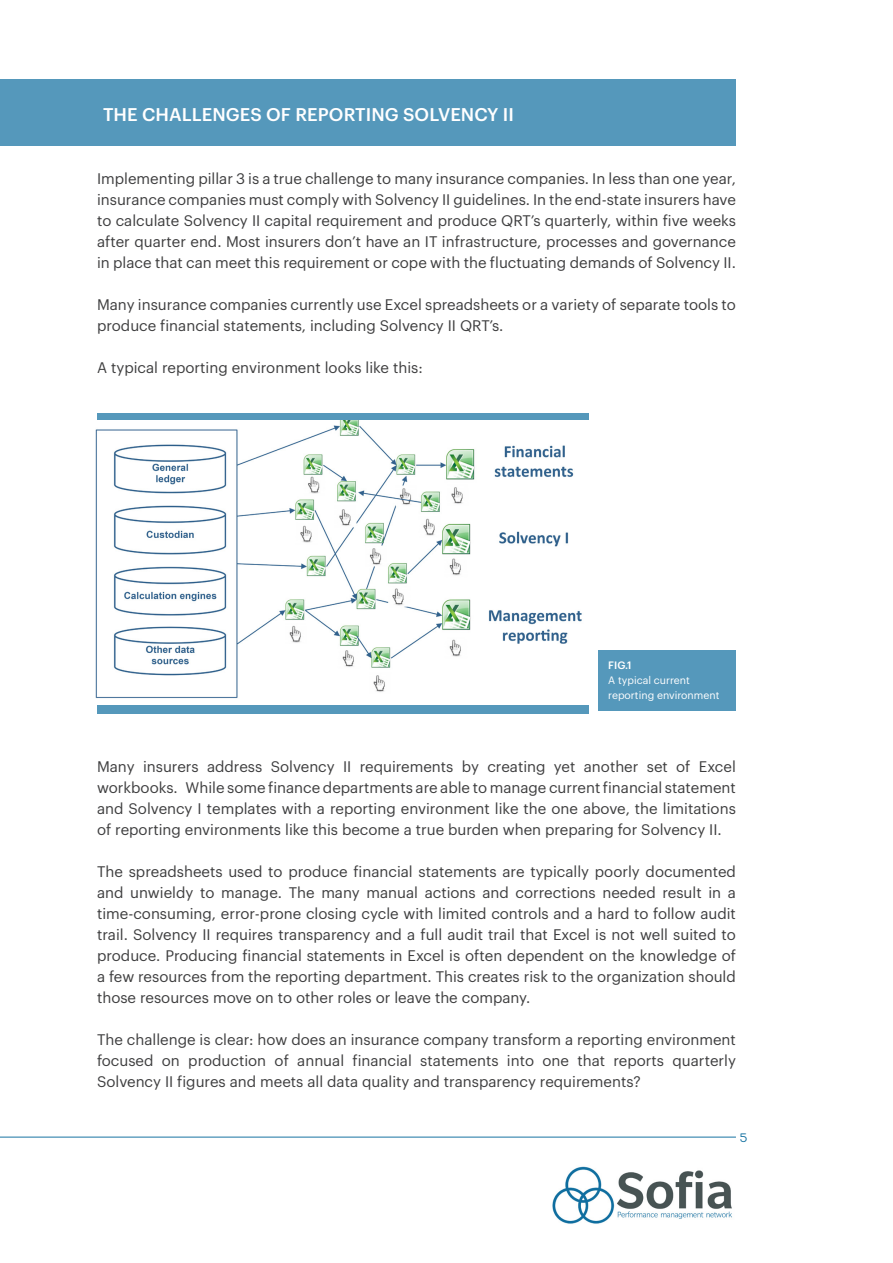
<style>
.page{position:relative;width:893px;height:1263px;background:#fff}
.page>*{position:absolute;margin:0;border:0;box-sizing:border-box;transform-origin:0 0}
.t1{font:500 18px "Graphik";letter-spacing:.005em;color:#fff}
.t2{font:15px/21px "Graphik";color:#3e3e3f;text-align:justify}
.t3{font:13.5px "Hero";color:#1773a2}
.t4{font:10.5px/15px "Graphik";color:#fff}
.t5{font:500 10.5px "Graphik";color:#fff}
</style>
<div class="page">
<img style="left:552px;top:1166px;width:180px;height:58px">
<hr style="left:0;top:1137px;width:736px;height:1px;background:#1773a2">
<div style="left:0;top:79px;width:736px;height:67px;background:#5598bb"></div>
<div style="left:97px;top:413px;width:491px;height:300px;background:linear-gradient(to right,#5598bb,#5598bb)"></div>
<img style="left:96px;top:421px;width:492px;height:283px">
<div style="left:598px;top:651px;width:138px;height:60px;background:#5598bb"></div>
<p class="t1" style="left:103px;top:101px;width:413px">THE CHALLENGES OF REPORTING SOLVENCY II</p>
<p class="t2" style="left:97px;top:167px;width:640px">Implementing pillar 3 is a true challenge to many insurance companies. In less than one year, insurance companies must comply with Solvency II guidelines. In the end-state insurers have to calculate Solvency II capital requirement and produce QRT’s quarterly, within five weeks after quarter end. Most insurers don’t have an IT infrastructure, processes and governance in place that can meet this requirement or cope with the fluctuating demands of Solvency II.</p>
<p class="t2" style="left:97px;top:293px;width:640px">Many insurance companies currently use Excel spreadsheets or a variety of separate tools to produce financial statements, including Solvency II QRT’s.</p>
<p class="t2" style="left:97px;top:356px;width:327px">A typical reporting environment looks like this:</p>
<p class="t5" style="left:608px;top:658px;width:25px">FIG.1</p>
<p class="t4" style="left:608px;top:672px;width:113px">A typical current reporting environment</p>
<p class="t2" style="left:97px;top:755px;width:640px">Many insurers address Solvency II requirements by creating yet another set of Excel workbooks. While some finance departments are able to manage current financial statement and Solvency I templates with a reporting environment like the one above, the limitations of reporting environments like this become a true burden when preparing for Solvency II.</p>
<p class="t2" style="left:97px;top:860px;width:640px">The spreadsheets used to produce financial statements are typically poorly documented and unwieldy to manage. The many manual actions and corrections needed result in a time-consuming, error-prone closing cycle with limited controls and a hard to follow audit trail. Solvency II requires transparency and a full audit trail that Excel is not well suited to produce. Producing financial statements in Excel is often dependent on the knowledge of a few resources from the reporting department. This creates risk to the organization should those resources move on to other roles or leave the company.</p>
<p class="t2" style="left:97px;top:1028px;width:640px">The challenge is clear: how does an insurance company transform a reporting environment focused on production of annual financial statements into one that reports quarterly Solvency II figures and meets all data quality and transparency requirements?</p>
<p class="t3" style="left:740px;top:1131px;width:9px">5</p>
</div>
